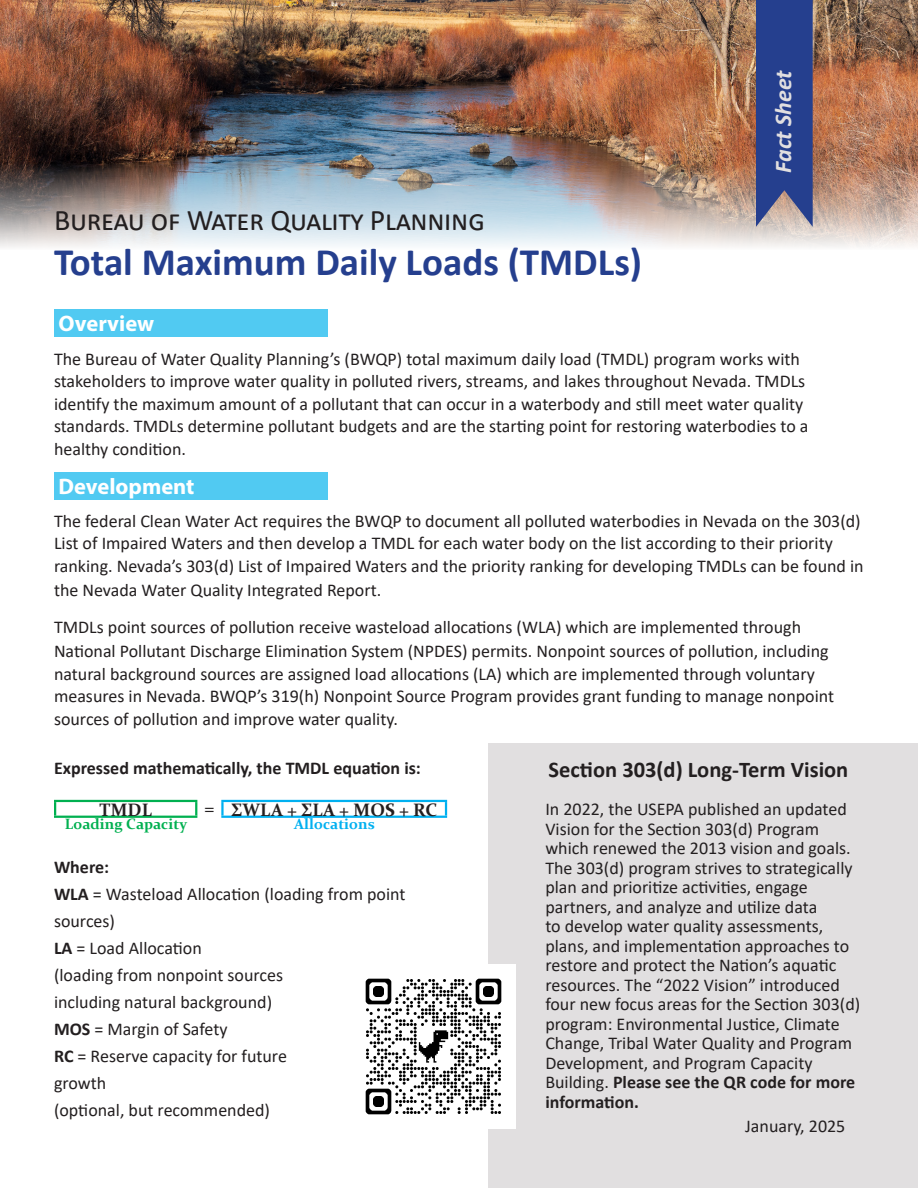
<style>
.page{position:relative;width:918px;height:1188px;background:#fff}
.page>*{position:absolute;margin:0;border:0;box-sizing:border-box;transform-origin:0 0}
.t1{font:700 39px "Calibri";color:#253f8e}
.t2{font:30px "Calibri";letter-spacing:-.01em;color:#231f20}
.t3{font:italic 700 24px "Calibri";color:#e1dfe0}
.t4{font:700 22.5px "Calibri";color:#231f20}
.t5{font:700 22.5px "Myriad Pro";color:#fff}
.t6{font:18px/19.5px "Calibri";color:#231f20}
.t7{font:700 18px "Calibri";color:#231f20}
.t8{font:700 18px "Constantia";color:#231f20}
.t9{font:700 15px "Constantia";color:#00b050}
.t10{font:700 15px "Constantia";color:#00b0f0}
.s1{font-weight:700}
</style>
<div class="page">
<div style="left:489px;top:743px;width:429px;height:445px;background:#e1dfe0"></div>
<img style="left:0;top:0;width:918px;height:247px">
<svg style="left:756px;top:0;width:57px;height:227px;background:#324890"></svg>
<div style="left:54px;top:309px;width:274px;height:28px;background:#51caf2"></div>
<svg style="left:54px;top:802px;width:2px;height:14px"></svg>
<hr style="left:54px;top:800px;width:143px;height:2px;background:#00b050">
<svg style="left:195px;top:802px;width:2px;height:14px"></svg>
<hr style="left:54px;top:816px;width:143px;height:2px;background:#00b050">
<hr style="left:221px;top:800px;width:226px;height:2px;background:#00b0f0">
<hr style="left:221px;top:802px;width:3px;height:14px;background:#00b0f0">
<svg style="left:445px;top:802px;width:2px;height:14px"></svg>
<hr style="left:221px;top:816px;width:226px;height:2px;background:#00b0f0">
<img style="left:365px;top:964px;width:150px;height:164px">
<div style="left:54px;top:472px;width:274px;height:28px;background:#51caf2"></div>
<h2 class="t2" style="left:54px;top:200px;width:432px">Bureau of Water Quality Planning</h2>
<h1 class="t1" style="left:54px;top:235px;width:590px">Total Maximum Daily Loads (TMDLs)</h1>
<p class="t5" style="left:59px;top:309px;width:97px">Overview</p>
<h3 class="t3" style="left:766px;top:173px;width:104px;rotate:-90deg">Fact Sheet</h3>
<p class="t6" style="left:54px;top:347px;width:756px;line-height:22.5px">The Bureau of Water Quality Planning’s (BWQP) total maximum daily load (TMDL) program works with stakeholders to improve water quality in polluted rivers, streams, and lakes throughout Nevada. TMDLs identify the maximum amount of a pollutant that can occur in a waterbody and still meet water quality standards. TMDLs determine pollutant budgets and are the starting point for restoring waterbodies to a healthy condition.</p>
<p class="t5" style="left:59px;top:472px;width:138px">Development</p>
<p class="t6" style="left:54px;top:509px;width:811px;line-height:23px">The federal Clean Water Act requires the BWQP to document all polluted waterbodies in Nevada on the 303(d)<br>List of Impaired Waters and then develop a TMDL for each water body on the list according to their priority ranking. Nevada’s 303(d) List of Impaired Waters and the priority ranking for developing TMDLs can be found in the Nevada Water Quality Integrated Report.</p>
<p class="t6" style="left:54px;top:616px;width:782px;line-height:22.8px">TMDLs point sources of pollution receive wasteload allocations (WLA) which are implemented through National Pollutant Discharge Elimination System (NPDES) permits. Nonpoint sources of pollution, including natural background sources are assigned load allocations (LA) which are implemented through voluntary measures in Nevada. BWQP’s 319(h) Nonpoint Source Program provides grant funding to manage nonpoint sources of pollution and improve water quality.</p>
<p class="t7" style="left:54px;top:755px;width:368px">Expressed mathematically, the TMDL equation is:</p>
<p class="t8" style="left:100px;top:797px;width:54px">TMDL</p>
<p class="t8" style="left:204px;top:797px;width:234px">= ΣWLA + ΣLA + MOS + RC</p>
<p class="t9" style="left:65px;top:814px;width:124px">Loading Capacity</p>
<p class="t10" style="left:294px;top:814px;width:82px">Allocations</p>
<p class="t6" style="left:54px;top:853px;width:353px;line-height:27px"><span class="s1">Where:<br>WLA</span> = Wasteload Allocation (loading from point sources)<br><span class="s1">LA</span> = Load Allocation<br>(loading from nonpoint sources<br>including natural background)<br><span class="s1">MOS</span> = Margin of Safety<br><span class="s1">RC</span> = Reserve capacity for future<br>growth<br>(optional, but recommended)</p>
<p class="t4" style="left:549px;top:754px;width:301px">Section 303(d) Long-Term Vision</p>
<p class="t6" style="left:545px;top:799px;width:316px">In 2022, the USEPA published an updated Vision for the Section 303(d) Program which renewed the 2013 vision and goals.<br>The 303(d) program strives to strategically plan and prioritize activities, engage partners, and analyze and utilize data<br>to develop water quality assessments, plans, and implementation approaches to restore and protect the Nation’s aquatic resources. The “2022 Vision” introduced four new focus areas for the Section 303(d) program: Environmental Justice, Climate Change, Tribal Water Quality and Program Development, and Program Capacity Building. <span class="s1">Please see the QR code for more information.</span></p>
<p class="t6" style="left:745px;top:1115px;width:102px">January, 2025</p>
</div>
